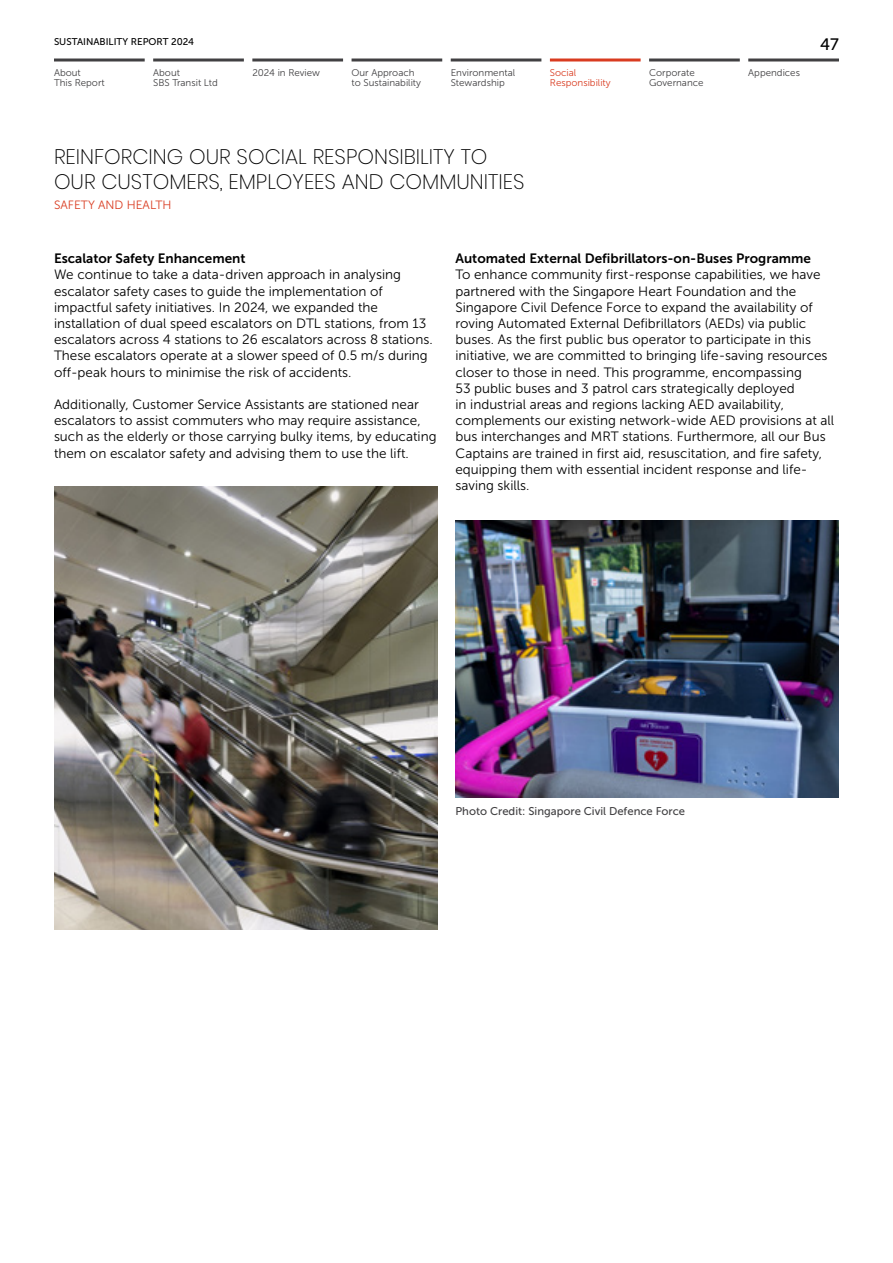
<style>
.page{position:relative;width:893px;height:1263px;background:#fff}
.page>*{position:absolute;margin:0;border:0;box-sizing:border-box;transform-origin:0 0}
.t1{font:200 21px/25.2px "Poppins";color:#000}
.t2{font:16.5px "Museo Sans 500";color:#000}
.t3{font:13.5px/16.2px "Museo Sans 300";color:#000}
.t4{font:13.5px "Museo Sans 700";color:#000}
.t5{font:12px "Museo Sans 300";color:#d93b20}
.t6{font:11.25px "Museo Sans 500";color:#414042}
.t7{font:9.75px/10.5px "Museo Sans 300";color:#414042}
.t8{font:9.75px "Museo Sans 500";color:#000}
.t9{font:9.75px/10.5px "Museo Sans 300";color:#d93b20}
</style>
<div class="page">
<img style="left:54px;top:487px;width:383px;height:442px">
<img style="left:455px;top:520px;width:384px;height:277px">
<hr style="left:54px;top:59px;width:91px;height:3px;background:#414042">
<hr style="left:748px;top:59px;width:91px;height:3px;background:#414042">
<hr style="left:153px;top:59px;width:91px;height:3px;background:#414042">
<hr style="left:252px;top:59px;width:91px;height:3px;background:#414042">
<hr style="left:352px;top:59px;width:90px;height:3px;background:#414042">
<hr style="left:451px;top:59px;width:90px;height:3px;background:#414042">
<hr style="left:550px;top:59px;width:91px;height:3px;background:#d93b20">
<hr style="left:649px;top:59px;width:91px;height:3px;background:#414042">
<p class="t8" style="left:54px;top:37px;width:142px">SUSTAINABILITY REPORT 2024</p>
<p class="t7" style="left:153px;top:67px;width:66px">About<br>SBS Transit Ltd</p>
<p class="t7" style="left:649px;top:67px;width:56px">Corporate<br>Governance</p>
<p class="t7" style="left:252px;top:67px;width:69px">2024 in Review</p>
<p class="t7" style="left:352px;top:67px;width:71px">Our Approach to Sustainability</p>
<p class="t7" style="left:451px;top:67px;width:66px">Environmental<br>Stewardship</p>
<p class="t9" style="left:550px;top:67px;width:62px">Social<br>Responsibility</p>
<p class="t7" style="left:54px;top:67px;width:28px">About</p>
<p class="t7" style="left:748px;top:67px;width:53px">Appendices</p>
<p class="t7" style="left:54px;top:78px;width:52px">This Report</p>
<p class="t2" style="left:820px;top:36px;width:20px">47</p>
<h1 class="t1" style="left:54px;top:144px;width:472px">REINFORCING OUR SOCIAL RESPONSIBILITY TO<br>OUR CUSTOMERS, EMPLOYEES AND COMMUNITIES</h1>
<p class="t5" style="left:54px;top:198px;width:119px">SAFETY AND HEALTH</p>
<p class="t4" style="left:54px;top:251px;width:193px">Escalator Safety Enhancement</p>
<p class="t3" style="left:54px;top:267px;width:380px">We continue to take a data-driven approach in analysing escalator safety cases to guide the implementation of impactful safety initiatives. In 2024, we expanded the installation of dual speed escalators on DTL stations, from 13 escalators across 4 stations to 26 escalators across 8 stations.<br>These escalators operate at a slower speed of 0.5 m/s during off-peak hours to minimise the risk of accidents.</p>
<p class="t3" style="left:54px;top:396px;width:384px">Additionally, Customer Service Assistants are stationed near escalators to assist commuters who may require assistance, such as the elderly or those carrying bulky items, by educating them on escalator safety and advising them to use the lift.</p>
<p class="t4" style="left:455px;top:251px;width:357px">Automated External Defibrillators-on-Buses Programme</p>
<p class="t3" style="left:455px;top:267px;width:380px">To enhance community first-response capabilities, we have partnered with the Singapore Heart Foundation and the Singapore Civil Defence Force to expand the availability of roving Automated External Defibrillators (AEDs) via public buses. As the first public bus operator to participate in this initiative, we are committed to bringing life-saving resources closer to those in need. This programme, encompassing<br>53 public buses and 3 patrol cars strategically deployed<br>in industrial areas and regions lacking AED availability, complements our existing network-wide AED provisions at all bus interchanges and MRT stations. Furthermore, all our Bus Captains are trained in first aid, resuscitation, and fire safety, equipping them with essential incident response and life&shy;saving skills.</p>
<p class="t6" style="left:455px;top:804px;width:231px">Photo Credit: Singapore Civil Defence Force</p>
</div>
